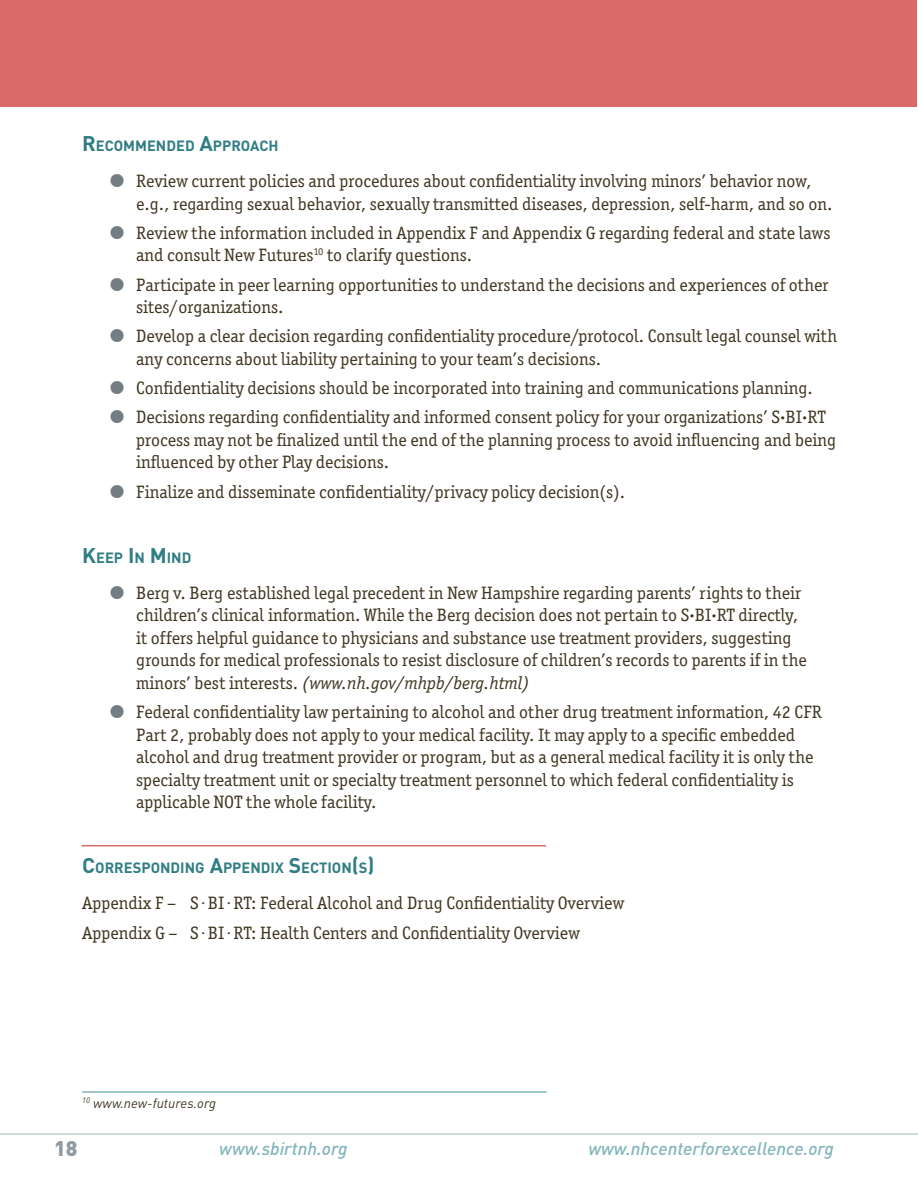
<style>
.page{position:relative;width:918px;height:1188px;background:#fff}
.page>*{position:absolute;margin:0;border:0;box-sizing:border-box;transform-origin:0 0}
.t1{font:900 21px "DIN Pro";color:#909ba2}
.Body_Text{font:18px/22.5px "Officina Ser ITC Std";color:#3f3621}
.t2{font:italic 500 18px "DIN Pro";color:#82b5bb}
.t3{font:700 14.7px "DIN Pro";color:#307d84}
.Footnote_Style{font:italic 13.5px "DIN Pro";color:#3f3621}
.s1{font-size:21px}
.s2{font-family:"DIN Pro";font-weight:700}
.s3{font-style:italic}
</style>
<div class="page">
<div style="left:1px;top:1px;width:916px;height:106px;background:#da6a68"></div>
<hr style="left:0;top:1134px;width:918px;height:1px;background:#a4aeb4">
<hr style="left:82px;top:845px;width:464px;height:1px;background:#da6a68">
<hr style="left:82px;top:1091px;width:465px;height:2px;background:#82b5bb">
<h1 class="t3" style="left:82px;top:133px;width:198px"><span class="s1">R</span>ECOMMENDED <span class="s1">A</span>PPROACH</h1>
<p class="Body_Text" style="left:136px;top:170px;width:698px">Review current policies and procedures about confidentiality involving minors’ behavior now, e.g., regarding sexual behavior, sexually transmitted diseases, depression, self-harm, and so on.</p>
<p class="Body_Text" style="left:136px;top:221px;width:696px">Review the information included in Appendix F and Appendix G regarding federal and state laws and consult New Futures<sup>10</sup> to clarify questions.</p>
<p class="Body_Text" style="left:136px;top:273px;width:694px">Participate in peer learning opportunities to understand the decisions and experiences of other sites/organizations.</p>
<p class="Body_Text" style="left:136px;top:325px;width:703px">Develop a clear decision regarding confidentiality procedure/protocol. Consult legal counsel with any concerns about liability pertaining to your team’s decisions.</p>
<p class="Body_Text" style="left:136px;top:377px;width:678px">Confidentiality decisions should be incorporated into training and communications planning.</p>
<p class="Body_Text" style="left:136px;top:406px;width:701px">Decisions regarding confidentiality and informed consent policy for your organizations’ S<span class="s2">·</span>BI<span class="s2">·</span>RT process may not be finalized until the end of the planning process to avoid influencing and being influenced by other Play decisions.</p>
<p class="Body_Text" style="left:136px;top:480px;width:491px">Finalize and disseminate confidentiality/privacy policy decision(s).</p>
<h1 class="t3" style="left:82px;top:545px;width:111px"><span class="s1">K</span>EEP <span class="s1">I</span>N <span class="s1">M</span>IND</h1>
<p class="Body_Text" style="left:136px;top:581px;width:672px">Berg v. Berg established legal precedent in New Hampshire regarding parents’ rights to their children’s clinical information. While the Berg decision does not pertain to S<span class="s2">·</span>BI<span class="s2">·</span>RT directly, it offers helpful guidance to physicians and substance use treatment providers, suggesting grounds for medical professionals to resist disclosure of children’s records to parents if in the minors’ best interests. <span class="s3">(www.nh.gov/mhpb/berg.html)</span></p>
<p class="Body_Text" style="left:136px;top:701px;width:687px">Federal confidentiality law pertaining to alcohol and other drug treatment information, 42 CFR Part 2, probably does not apply to your medical facility. It may apply to a specific embedded alcohol and drug treatment provider or program, but as a general medical facility it is only the specialty treatment unit or specialty treatment personnel to which federal confidentiality is applicable NOT the whole facility.</p>
<h1 class="t3" style="left:82px;top:856px;width:294px"><span class="s1">C</span>ORRESPONDING <span class="s1">A</span>PPENDIX <span class="s1">S</span>ECTION<span class="s1">(</span>S<span class="s1">)</span></h1>
<p class="Body_Text" style="left:82px;top:892px;width:543px">Appendix F – S·BI·RT: Federal Alcohol and Drug Confidentiality Overview</p>
<p class="Body_Text" style="left:82px;top:921px;width:499px">Appendix G – S·BI·RT: Health Centers and Confidentiality Overview</p>
<p class="Footnote_Style" style="left:82px;top:1092px;width:135px"><sup>10</sup> www.new-futures.org</p>
<p class="t1" style="left:54px;top:1130px;width:25px">18</p>
<p class="t2" style="left:219px;top:1134px;width:130px">www.sbirtnh.org</p>
<p class="t2" style="left:588px;top:1134px;width:247px">www.nhcenterforexcellence.org</p>
</div>
